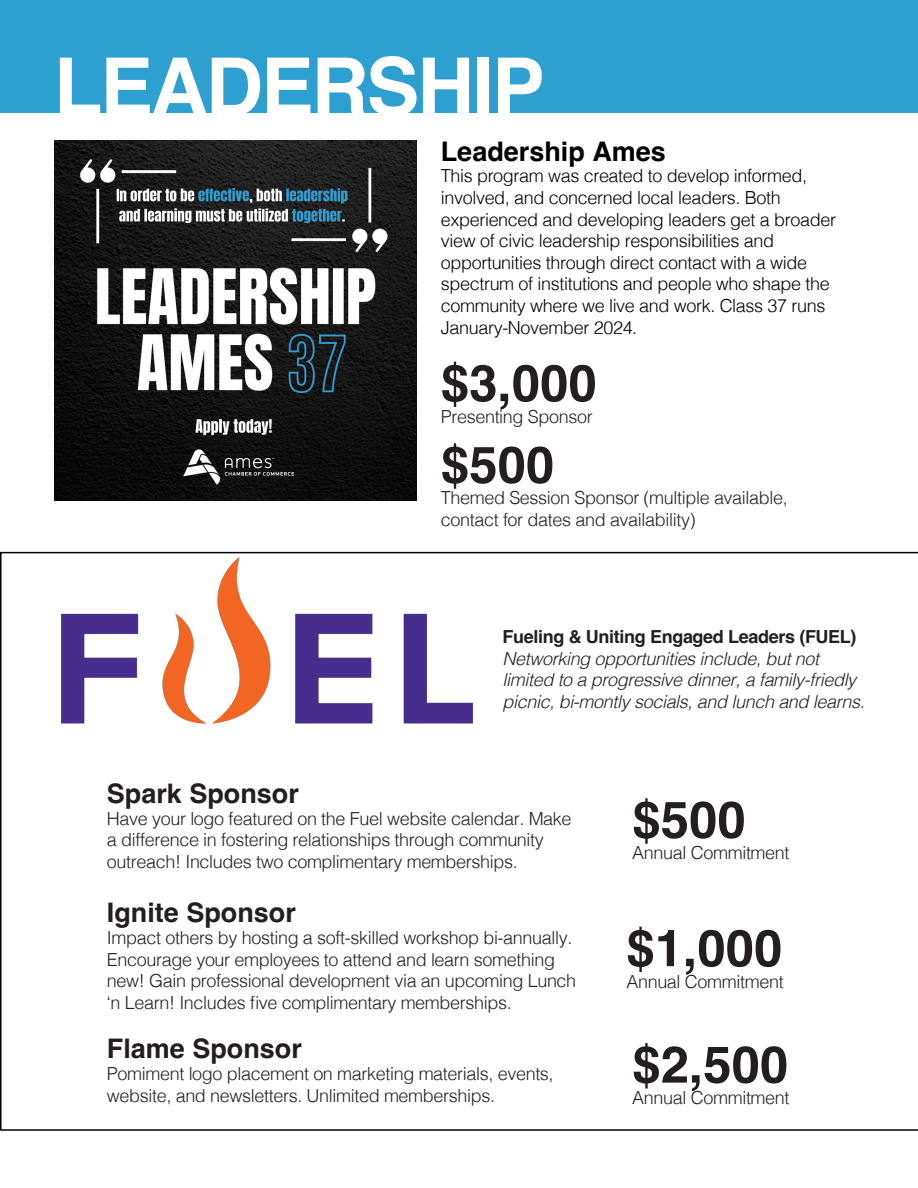
<style>
.page{position:relative;width:918px;height:1188px;background:#fff}
.page>*{position:absolute;margin:0;border:0;box-sizing:border-box;transform-origin:0 0}
.t1{font:700 79.5px "Helvetica";letter-spacing:-.03em;color:#fff}
.t2{font:700 51px "Helvetica";color:#231f20}
.t3{font:700 27px "Helvetica";color:#231f20}
.t4{font:700 27px "Helvetica";color:#000}
.t5{font:300 18px/21.6px "Helvetica";letter-spacing:-.02em;color:#231f20}
.t6{font:300 18px/21.6px "Helvetica";letter-spacing:-.02em;color:#000}
.t7{font:italic 300 18px/21.6px "Helvetica";letter-spacing:-.02em;color:#231f20}
.t8{font:700 18px "Helvetica";letter-spacing:-.02em;color:#231f20}
</style>
<div class="page">
<svg style="left:0;top:552px;width:918px;height:579px"></svg>
<img style="left:62px;top:558px;width:410px;height:184px">
<div style="left:0;top:0;width:918px;height:112px;background:#2d9fd0"></div>
<img style="left:54px;top:141px;width:362px;height:359px">
<p class="t1" style="left:54px;top:38px;width:492px">LEADERSHIP</p>
<p class="t4" style="left:441px;top:135px;width:227px">Leadership Ames</p>
<p class="t6" style="left:441px;top:164px;width:397px">This program was created to develop informed, involved, and concerned local leaders. Both experienced and developing leaders get a broader view of civic leadership responsibilities and opportunities through direct contact with a wide spectrum of institutions and people who shape the community where we live and work. Class 37 runs January-November 2024.</p>
<p class="t2" style="left:441px;top:352px;width:157px">$3,000</p>
<p class="t5" style="left:441px;top:404px;width:153px">Presenting Sponsor</p>
<p class="t2" style="left:441px;top:434px;width:115px">$500</p>
<p class="t5" style="left:441px;top:486px;width:348px">Themed Session Sponsor (multiple available, contact for dates and availability)</p>
<p class="t8" style="left:503px;top:626px;width:356px">Fueling &amp; Uniting Engaged Leaders (FUEL)</p>
<p class="t7" style="left:503px;top:646px;width:364px">Networking opportunities include, but not limited to a progressive dinner, a family-friedly picnic, bi-montly socials, and lunch and learns.</p>
<p class="t3" style="left:107px;top:777px;width:194px">Spark Sponsor</p>
<p class="t5" style="left:107px;top:806px;width:466px">Have your logo featured on the Fuel website calendar. Make a difference in fostering relationships through community outreach! Includes two complimentary memberships.</p>
<p class="t3" style="left:107px;top:897px;width:191px">Ignite Sponsor</p>
<p class="t5" style="left:107px;top:926px;width:471px">Impact others by hosting a soft-skilled workshop bi-annually.<br>Encourage your employees to attend and learn something new! Gain professional development via an upcoming Lunch ‘n Learn! Includes five complimentary memberships.</p>
<p class="t3" style="left:107px;top:1033px;width:197px">Flame Sponsor</p>
<p class="t5" style="left:107px;top:1062px;width:448px">Pomiment logo placement on marketing materials, events, website, and newsletters. Unlimited memberships.</p>
<p class="t2" style="left:632px;top:789px;width:115px">$500</p>
<p class="t5" style="left:632px;top:841px;width:159px">Annual Commitment</p>
<p class="t2" style="left:626px;top:917px;width:157px">$1,000</p>
<p class="t5" style="left:626px;top:969px;width:159px">Annual Commitment</p>
<p class="t2" style="left:632px;top:1034px;width:157px">$2,500</p>
<p class="t5" style="left:632px;top:1086px;width:159px">Annual Commitment</p>
</div>
